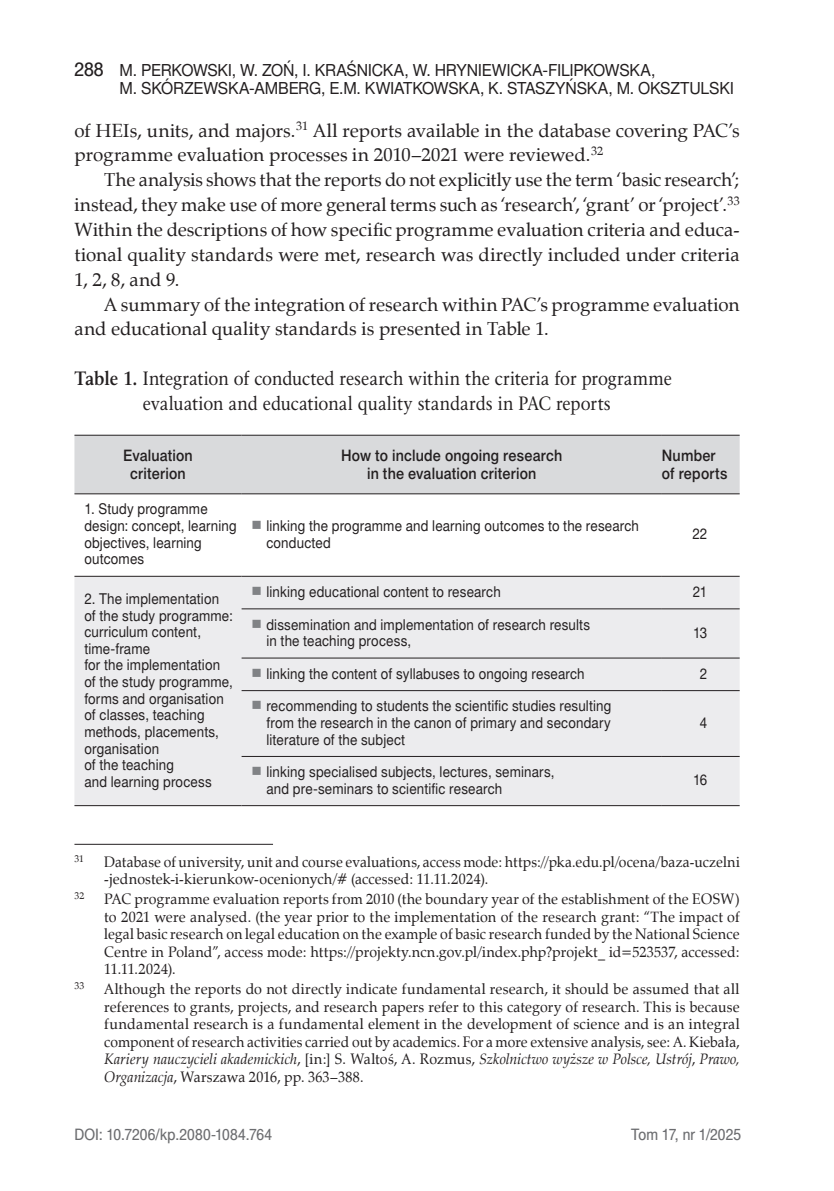
<style>
.page{position:relative;width:834px;height:1191px;background:#fff}
.page>*{position:absolute;margin:0;border:0;box-sizing:border-box;transform-origin:0 0}
.t1{font:19.25px/24.8px "Classic EFN";letter-spacing:-.005em;color:#231f20;text-align:center;scale:.9 1}
.t2{font:18.72px/24.8px "Zapf Calligr EU";color:#231f20}
.t3{font:16.62px/17.5px "Switzer EFN";letter-spacing:-.015em;color:#231f20;scale:.95 1}
.t4{font:15.75px/17.5px "Switzer EFN Medium";letter-spacing:.01em;color:#231f20;text-align:center;scale:.9 1}
.t5{font:15.75px "Switzer Cnd EFN";letter-spacing:.005em;color:#6c6d70;scale:1.1 1}
.t6{font:14.88px/16.6px "Switzer EFN";letter-spacing:.01em;color:#231f20;scale:.9 1}
.t7{font:14.88px/17.5px "Zapf Calligr EU";letter-spacing:.01em;color:#231f20;text-align:justify;scale:.96 1}
.t8{font:14.88px/17.5px "Zapf Calligr EU";letter-spacing:.01em;color:#231f20;text-align:justify;scale:.95 1}
.t9{font:14.88px/17.5px "Zapf Calligr EU";letter-spacing:.01em;color:#231f20;scale:.94 1}
.t10{font:9.62px "Zapf Calligr EU";color:#231f20}
.s1{font-family:"Switzer Cnd EFN";font-size:19.25px}
.s2{font-family:"Switzer Cnd EFN";font-size:19.25px;color:#fff}
.s3{font-weight:700}
.s4{font-style:italic}
</style>
<div class="page">
<div style="left:74px;top:436px;width:665px;height:57px;background:#d9dadc"></div>
<div style="left:74px;top:577px;width:665px;height:228px;background:#ececee"></div>
<hr style="left:74px;top:435px;width:167px;height:1px;background:#231f20">
<hr style="left:241px;top:435px;width:420px;height:1px;background:#231f20">
<hr style="left:661px;top:435px;width:78px;height:1px;background:#231f20">
<hr style="left:74px;top:493px;width:167px;height:1px;background:#231f20">
<hr style="left:241px;top:493px;width:420px;height:1px;background:#231f20">
<hr style="left:661px;top:493px;width:78px;height:1px;background:#231f20">
<hr style="left:74px;top:576px;width:167px;height:1px;background:#231f20">
<hr style="left:241px;top:576px;width:420px;height:1px;background:#231f20">
<hr style="left:661px;top:576px;width:78px;height:1px;background:#231f20">
<hr style="left:241px;top:608px;width:420px;height:1px;background:#231f20">
<hr style="left:661px;top:608px;width:78px;height:1px;background:#231f20">
<hr style="left:241px;top:658px;width:420px;height:1px;background:#231f20">
<hr style="left:661px;top:658px;width:78px;height:1px;background:#231f20">
<hr style="left:241px;top:690px;width:420px;height:1px;background:#231f20">
<hr style="left:661px;top:690px;width:78px;height:1px;background:#231f20">
<hr style="left:241px;top:756px;width:420px;height:1px;background:#231f20">
<hr style="left:661px;top:756px;width:78px;height:1px;background:#231f20">
<hr style="left:74px;top:805px;width:167px;height:1px;background:#231f20">
<hr style="left:241px;top:805px;width:420px;height:1px;background:#231f20">
<hr style="left:661px;top:805px;width:78px;height:1px;background:#231f20">
<hr style="left:74px;top:844px;width:199px;height:1px;background:#231f20">
<svg style="left:253px;top:587px;width:8px;height:8px"></svg>
<svg style="left:253px;top:619px;width:8px;height:8px"></svg>
<svg style="left:253px;top:668px;width:8px;height:9px"></svg>
<svg style="left:253px;top:701px;width:8px;height:8px"></svg>
<svg style="left:253px;top:767px;width:8px;height:8px"></svg>
<p class="t3" style="left:74px;top:61px;width:692px"><span class="s1">288</span> M . Perkowski , W. Zoń, I. Kraśnicka, W. Hryni ewicka-Fili pkowska,<br><span class="s2">288</span> M. Skórzewska-Amberg, E.M. Kwiatkowska, K. Staszyńska, M. Oksztulski</p>
<p class="t2" style="left:74px;top:118px;width:666px">of HEIs, units, and majors.<sup>31</sup> All reports available in the database covering PAC’s programme evaluation processes in 2010–2021 were reviewed.<sup>32</sup></p>
<p class="t2" style="left:74px;top:168px;width:666px;text-align:justify;text-indent:30px">The analysis shows that the reports do not explicitly use the term ‘basic research’; instead, they make use of more general terms such as ‘research’, ‘grant’ or ‘project’.<sup>33<br></sup>Within the descriptions of how specific programme evaluation criteria and educa&shy;tional quality standards were met, research was directly included under criteria 1, 2, 8, and 9.</p>
<p class="t2" style="left:74px;top:292px;width:666px;text-indent:30px">A summary of the integration of research within PAC’s programme evaluation and educational quality standards is presented in Table 1.</p>
<p class="t1" style="left:74px;top:367px;width:665px"><span class="s3">Table 1.</span> Integration of conducted research within the criteria for programme evaluation and educational quality standards in PAC reports</p>
<p class="t4" style="left:123px;top:447px;width:79px">Evaluation criterion</p>
<p class="t4" style="left:341px;top:447px;width:247px">How to include ongoing research in the evaluation criterion</p>
<p class="t4" style="left:661px;top:447px;width:74px;text-align:left">Number of reports</p>
<p class="t6" style="left:84px;top:501px;width:171px">1. Study programme design: concept, learning objectives, learning outcomes</p>
<p class="t6" style="left:266px;top:517px;width:415px">linking the programme and learning outcomes to the research conducted</p>
<p class="t6" style="left:692px;top:526px;width:18px">22</p>
<p class="t6" style="left:84px;top:590px;width:166px">2. The implementation of the study programme: curriculum content, time-frame<br>for the implementation of the study programme, forms and organisation of classes, teaching methods, placements, organisation<br>of the teaching<br>and learning process</p>
<p class="t6" style="left:266px;top:583px;width:262px">linking educational content to research</p>
<p class="t6" style="left:692px;top:583px;width:18px">21</p>
<p class="t6" style="left:266px;top:616px;width:361px">dissemination and implementation of research results in the teaching process,</p>
<p class="t6" style="left:693px;top:624px;width:17px">13</p>
<p class="t6" style="left:266px;top:665px;width:355px">linking the content of syllabuses to ongoing research</p>
<p class="t6" style="left:699px;top:665px;width:10px">2</p>
<p class="t6" style="left:266px;top:697px;width:385px;text-align:justify">recommending to students the scientific studies resulting from the research in the canon of primary and secondary literature of the subject</p>
<p class="t6" style="left:699px;top:714px;width:10px">4</p>
<p class="t6" style="left:266px;top:763px;width:321px">linking specialised subjects, lectures, seminars, and pre-seminars to scientific research</p>
<p class="t6" style="left:693px;top:771px;width:17px">16</p>
<p class="t10" style="left:74px;top:852px;width:11px">31</p>
<p class="t9" style="left:104px;top:853px;width:677px">Database of university, unit and course evaluations, access mode: https://pka.edu.pl/ocena/baza-uczelni -jednostek-i-kierunkow-ocenionych/# (accessed: 11.11.2024).</p>
<p class="t10" style="left:74px;top:890px;width:11px">32</p>
<p class="t8" style="left:104px;top:890px;width:670px">PAC programme evaluation reports from 2010 (the boundary year of the establishment of the EOSW) to 2021 were analysed. (the year prior to the implementation of the research grant: “The impact of legal basic research on legal education on the example of basic research funded by the National Science Centre in Poland”, access mode: https://projekty.ncn.gov.pl/index.php?projekt_ id=523537, accessed:<br>11.11.2024).</p>
<p class="t10" style="left:74px;top:980px;width:11px">33</p>
<p class="t7" style="left:104px;top:980px;width:663px">Although the reports do not directly indicate fundamental research, it should be assumed that all references to grants, projects, and research papers refer to this category of research. This is because fundamental research is a fundamental element in the development of science and is an integral component of research activities carried out by academics. For a more extensive analysis, see: A. Kiebała, <span class="s4">Kariery nauczycieli akademickich</span>, [in:] S. Waltoś, A. Rozmus, <span class="s4">Szkolnictwo wyższe w Polsce, Ustrój</span>, <span class="s4">Prawo, Organizacja</span>, Warszawa 2016, pp. 363–388.</p>
<p class="t5" style="left:74px;top:1124px;width:181px">DOI: 10.7206/kp.2080-1084.764</p>
<p class="t5" style="left:631px;top:1124px;width:101px">Tom 17, nr 1/2025</p>
</div>
